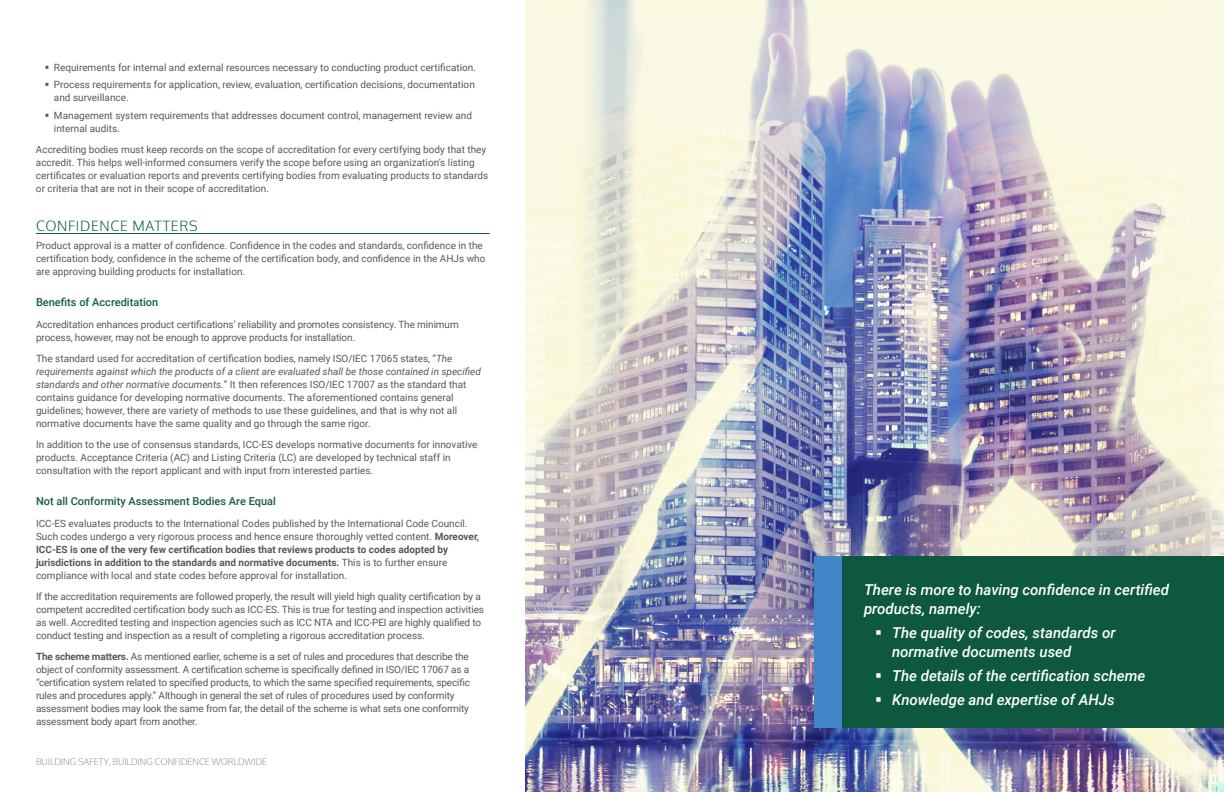
<style>
.page{position:relative;width:1224px;height:792px;background:#fff}
.page>*{position:absolute;margin:0;border:0;box-sizing:border-box;transform-origin:0 0}
.t1{font:italic 500 15px/18.8px "Roboto";color:#fff}
.t2{font:300 14px "Oxygen";letter-spacing:.05em;color:#0e583f}
.t3{font:500 11px "Roboto";color:#175d45}
.t4{font:10px/13px "Roboto";color:#57585a}
.t5{font:300 9px "Oxygen";color:#939598}
.s1{font-style:italic}
.s2{font-weight:700}
</style>
<div class="page">
<hr style="left:36px;top:233px;width:454px;height:1px;background:#0e583f">
<img style="left:526px;top:0;width:698px;height:792px">
<div style="left:842px;top:557px;width:382px;height:171px;background:#0e583f"></div>
<div style="left:814px;top:557px;width:28px;height:171px;background:#4085c6"></div>
<p class="t4" style="left:54px;top:58px;width:424px;line-height:17.5px">Requirements for internal and external resources necessary to conducting product certification.<br>Process requirements for application, review, evaluation, certification decisions, documentation</p>
<p class="t4" style="left:54px;top:88px;width:420px;line-height:17.5px">and surveillance.<br>Management system requirements that addresses document control, management review and</p>
<p class="t4" style="left:36px;top:117px;width:452px;line-height:21px;text-indent:18px">internal audits.<br>Accrediting bodies must keep records on the scope of accreditation for every certifying body that they</p>
<p class="t4" style="left:36px;top:155px;width:454px">accredit. This helps well-informed consumers verify the scope before using an organization’s listing certificates or evaluation reports and prevents certifying bodies from evaluating products to standards or criteria that are not in their scope of accreditation.</p>
<h2 class="t2" style="left:36px;top:217px;width:163px">CONFIDENCE MATTERS</h2>
<p class="t4" style="left:36px;top:238px;width:451px">Product approval is a matter of confidence. Confidence in the codes and standards, confidence in the certification body, confidence in the scheme of the certification body, and confidence in the AHJs who are approving building products for installation.</p>
<p class="t3" style="left:36px;top:294px;width:124px">Benefits of Accreditation</p>
<p class="t4" style="left:36px;top:317px;width:424px">Accreditation enhances product certifications’ reliability and promotes consistency. The minimum process, however, may not be enough to approve products for installation.</p>
<p class="t4" style="left:36px;top:351px;width:446px">The standard used for accreditation of certification bodies, namely ISO/IEC 17065 states, “<span class="s1">The requirements against which the products of a client are evaluated shall be those contained in specified standards and other normative documents.</span>” It then references ISO/IEC 17007 as the standard that contains guidance for developing normative documents. The aforementioned contains general guidelines; however, there are variety of methods to use these guidelines, and that is why not all normative documents have the same quality and go through the same rigor.</p>
<p class="t4" style="left:36px;top:437px;width:443px">In addition to the use of consensus standards, ICC-ES develops normative documents for innovative products. Acceptance Criteria (AC) and Listing Criteria (LC) are developed by technical staff in consultation with the report applicant and with input from interested parties.</p>
<p class="t3" style="left:36px;top:493px;width:241px">Not all Conformity Assessment Bodies Are Equal</p>
<p class="t4" style="left:36px;top:516px;width:445px">ICC-ES evaluates products to the International Codes published by the International Code Council.<br>Such codes undergo a very rigorous process and hence ensure thoroughly vetted content. <span class="s2">Moreover, ICC-ES is one of the very few certification bodies that reviews products to codes adopted by jurisdictions in addition to the standards and normative documents.</span> This is to further ensure compliance with local and state codes before approval for installation.</p>
<p class="t4" style="left:36px;top:589px;width:450px">If the accreditation requirements are followed properly, the result will yield high quality certification by a competent accredited certification body such as ICC-ES. This is true for testing and inspection activities as well. Accredited testing and inspection agencies such as ICC NTA and ICC-PEI are highly qualified to conduct testing and inspection as a result of completing a rigorous accreditation process.</p>
<p class="t4" style="left:36px;top:649px;width:436px"><span class="s2">The scheme matters.</span> As mentioned earlier, scheme is a set of rules and procedures that describe the object of conformity assessment. A certification scheme is specifically defined in ISO/IEC 17067 as a “certification system related to specified products, to which the same specified requirements, specific rules and procedures apply.” Although in general the set of rules of procedures used by conformity assessment bodies may look the same from far, the detail of the scheme is what sets one conformity assessment body apart from another.</p>
<p class="t5" style="left:36px;top:756px;width:233px">BUILDING SAFETY, BUILDING CONFIDENCE WORLDWIDE</p>
<h1 class="t1" style="left:864px;top:579px;width:307px">There is more to having confidence in certified products, namely:</h1>
<h1 class="t1" style="left:892px;top:623px;width:225px">The quality of codes, standards or normative documents used</h1>
<h1 class="t1" style="left:892px;top:663px;width:255px;line-height:24.4px">The details of the certification scheme<br>Knowledge and expertise of AHJs</h1>
</div>
